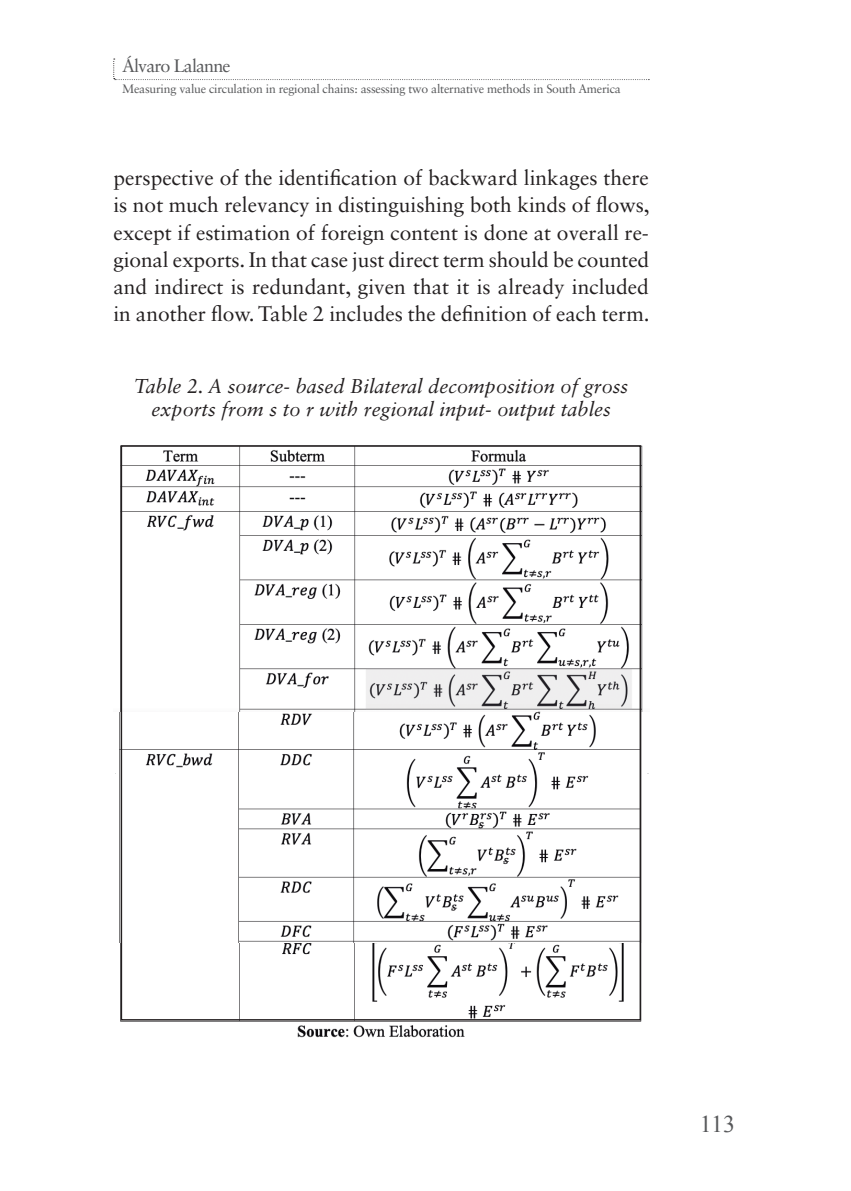
<style>
.page{position:relative;width:851px;height:1191px;background:#fff}
.page>*{position:absolute;margin:0;border:0;box-sizing:border-box;transform-origin:0 0}
.t1{font:24px "Times New Roman";color:#57585a}
.TEXTO_ARTICULO_ACADE{font:21px/27px "Sabon LT Std";color:#231f20;text-align:justify}
.TÍTULO_CUADRO_ACADE{font:italic 20px/23px "Sabon LT Std";color:#231f20;text-align:center}
.Cabecera_Derecha_ACA{font:18px "Sabon LT Std";letter-spacing:-.05em;color:#57585a}
.Cabecera_Derecha_ACA-2{font:12.2px "Sabon LT Std";letter-spacing:-.02em;color:#57585a}
</style>
<div class="page">
<img style="left:119px;top:773px;width:530px;height:265px">
<img style="left:119px;top:711px;width:527px;height:231px">
<img style="left:120px;top:445px;width:523px;height:266px">
<div style="left:121px;top:445px;width:520px;height:575px;border:2px solid #231f20"></div>
<svg style="left:113px;top:59px;width:536px;height:21px"></svg>
<p class="Cabecera_Derecha_ACA" style="left:122px;top:55px;width:110px">Álvaro Lalanne</p>
<p class="Cabecera_Derecha_ACA-2" style="left:122px;top:81px;width:500px">Measuring value circulation in regional chains: assessing two alternative methods in South America</p>
<p class="TEXTO_ARTICULO_ACADE" style="left:113px;top:164px;width:537px">perspective of the identification of backward linkages there is not much relevancy in distinguishing both kinds of flows, except if estimation of foreign content is done at overall re&shy;gional exports. In that case just direct term should be counted and indirect is redundant, given that it is already included in another flow. Table 2 includes the definition of each term.</p>
<p class="TÍTULO_CUADRO_ACADE" style="left:134px;top:375px;width:496px">Table 2. A source- based Bilateral decomposition of gross exports from s to r with regional input- output tables</p>
<p class="t1" style="left:699px;top:1108px;width:37px">113</p>
</div>
